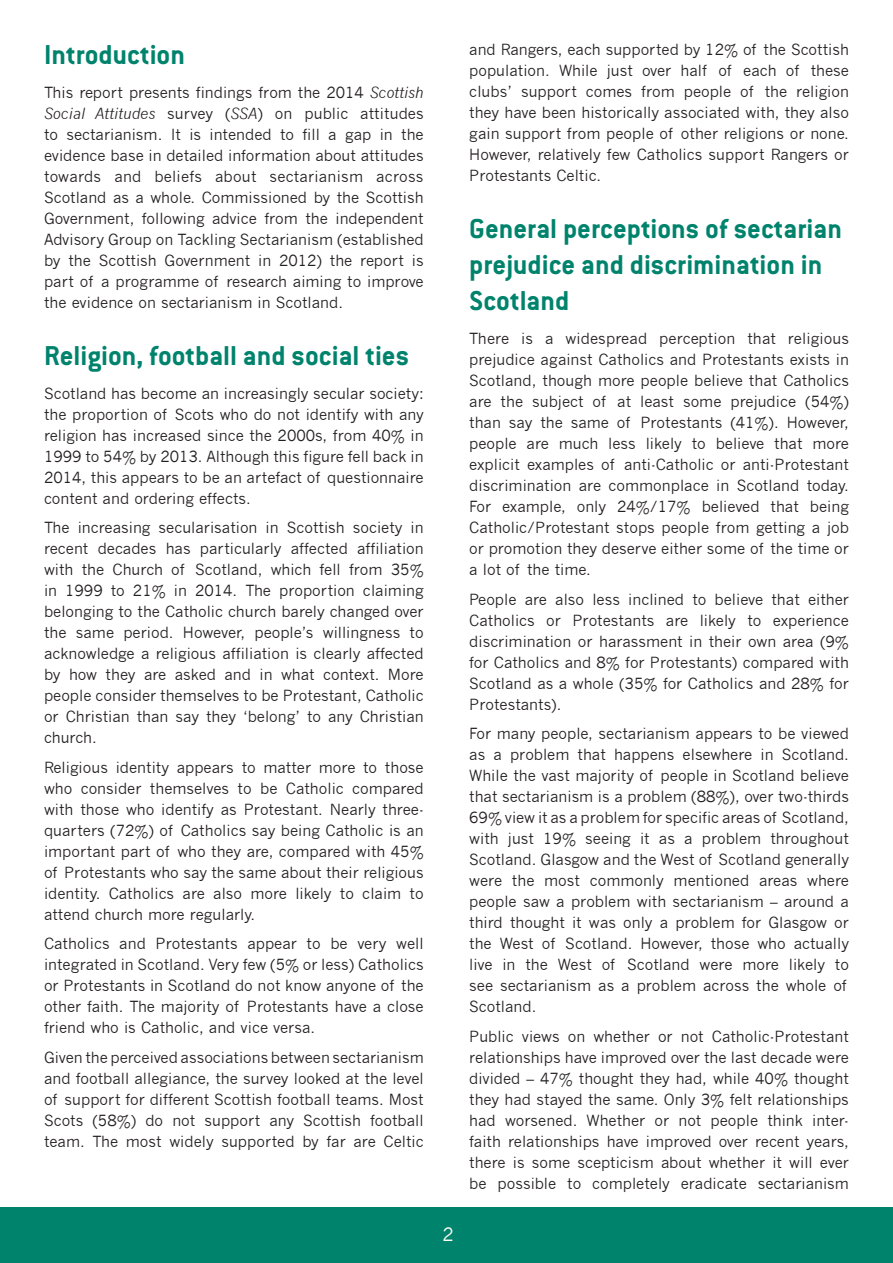
<style>
.page{position:relative;width:893px;height:1263px;background:#fff}
.page>*{position:absolute;margin:0;border:0;box-sizing:border-box;transform-origin:0 0}
.t1{font:700 30px/36px "Conduit OSITC";color:#00836c}
.t2{font:18px "News Gothic";color:#fffef4}
.t3{font:15px/21px "News Gothic";color:#231f20;text-align:justify}
.s1{font-style:italic}
</style>
<div class="page">
<div style="left:0;top:1208px;width:893px;height:55px;background:#00836c"></div>
<h1 class="t1" style="left:44px;top:36px;width:142px">Introduction</h1>
<p class="t3" style="left:44px;top:82px;width:381px">This report presents findings from the 2014 <span class="s1">Scottish Social Attitudes</span> survey (<span class="s1">SSA</span>) on public attitudes to sectarianism. It is intended to fill a gap in the evidence base in detailed information about attitudes towards and beliefs about sectarianism across Scotland as a whole. Commissioned by the Scottish Government, following advice from the independent Advisory Group on Tackling Sectarianism (established by the Scottish Government in 2012) the report is part of a programme of research aiming to improve the evidence on sectarianism in Scotland.</p>
<h1 class="t1" style="left:44px;top:337px;width:367px">Religion, football and social ties</h1>
<p class="t3" style="left:44px;top:383px;width:381px">Scotland has become an increasingly secular society: the proportion of Scots who do not identify with any religion has increased since the 2000s, from 40% in 1999 to 54% by 2013. Although this figure fell back in 2014, this appears to be an artefact of questionnaire content and ordering effects.</p>
<p class="t3" style="left:44px;top:517px;width:381px">The increasing secularisation in Scottish society in recent decades has particularly affected affiliation with the Church of Scotland, which fell from 35% in 1999 to 21% in 2014. The proportion claiming belonging to the Catholic church barely changed over the same period. However, people’s willingness to acknowledge a religious affiliation is clearly affected by how they are asked and in what context. More people consider themselves to be Protestant, Catholic or Christian than say they ‘belong’ to any Christian church.</p>
<p class="t3" style="left:44px;top:757px;width:381px">Religious identity appears to matter more to those who consider themselves to be Catholic compared with those who identify as Protestant. Nearly three&shy;quarters (72%) of Catholics say being Catholic is an important part of who they are, compared with 45% of Protestants who say the same about their religious identity. Catholics are also more likely to claim to attend church more regularly.</p>
<p class="t3" style="left:44px;top:933px;width:381px">Catholics and Protestants appear to be very well integrated in Scotland. Very few (5% or less) Catholics or Protestants in Scotland do not know anyone of the other faith. The majority of Protestants have a close friend who is Catholic, and vice versa.</p>
<p class="t3" style="left:44px;top:1047px;width:381px">Given the perceived associations between sectarianism and football allegiance, the survey looked at the level of support for different Scottish football teams. Most Scots (58%) do not support any Scottish football team. The most widely supported by far are Celtic</p>
<p class="t2" style="left:443px;top:1224px;width:13px">2</p>
<p class="t3" style="left:469px;top:39px;width:381px">and Rangers, each supported by 12% of the Scottish population. While just over half of each of these clubs’ support comes from people of the religion they have been historically associated with, they also gain support from people of other religions or none.<br>However, relatively few Catholics support Rangers or Protestants Celtic.</p>
<h1 class="t1" style="left:469px;top:210px;width:374px">General perceptions of sectarian prejudice and discrimination in<br>Scotland</h1>
<p class="t3" style="left:469px;top:328px;width:381px">There is a widespread perception that religious prejudice against Catholics and Protestants exists in Scotland, though more people believe that Catholics are the subject of at least some prejudice (54%) than say the same of Protestants (41%). However, people are much less likely to believe that more explicit examples of anti-Catholic or anti-Protestant discrimination are commonplace in Scotland today.<br>For example, only 24%/17% believed that being Catholic/Protestant stops people from getting a job or promotion they deserve either some of the time or a lot of the time.</p>
<p class="t3" style="left:469px;top:589px;width:381px">People are also less inclined to believe that either Catholics or Protestants are likely to experience discrimination or harassment in their own area (9% for Catholics and 8% for Protestants) compared with Scotland as a whole (35% for Catholics and 28% for Protestants).</p>
<p class="t3" style="left:469px;top:723px;width:381px;text-align:left">For many people, sectarianism appears to be viewed as a problem that happens elsewhere in Scotland.<br>While the vast majority of people in Scotland believe that sectarianism is a problem (88%), over two-thirds 69% view it as a problem for specific areas of Scotland, with just 19% seeing it as a problem throughout Scotland. Glasgow and the West of Scotland generally were the most commonly mentioned areas where people saw a problem with sectarianism – around a third thought it was only a problem for Glasgow or the West of Scotland. However, those who actually live in the West of Scotland were more likely to see sectarianism as a problem across the whole of Scotland.</p>
<p class="t3" style="left:469px;top:1026px;width:381px">Public views on whether or not Catholic-Protestant relationships have improved over the last decade were divided – 47% thought they had, while 40% thought they had stayed the same. Only 3% felt relationships had worsened. Whether or not people think inter&shy;faith relationships have improved over recent years, there is some scepticism about whether it will ever be possible to completely eradicate sectarianism</p>
</div>
